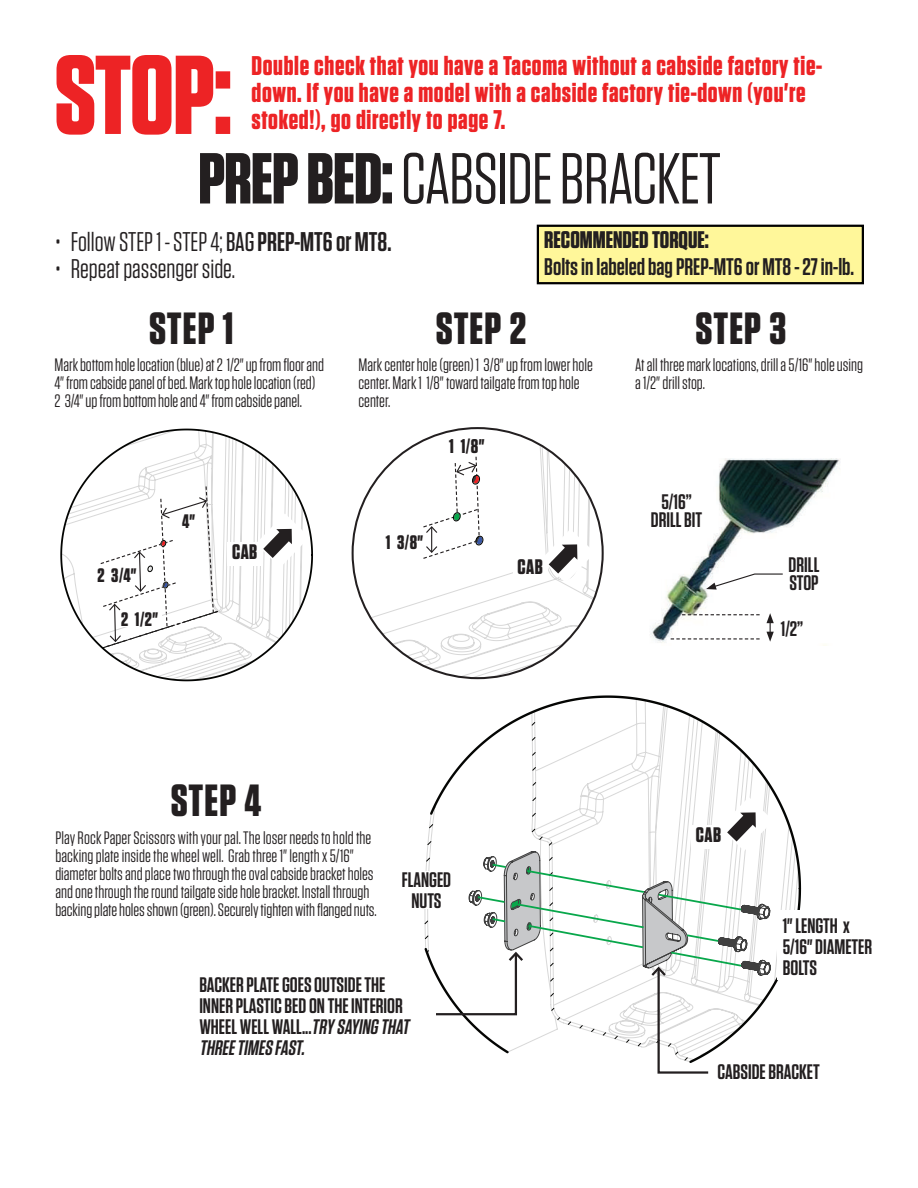
<style>
.page{position:relative;width:918px;height:1188px;background:#fff}
.page>*{position:absolute;margin:0;border:0;box-sizing:border-box;transform-origin:0 0}
.t1{font:700 111.9px "Tungsten";color:#ed2325}
.t2{font:72px "Tungsten";letter-spacing:-.015em;color:#231f20}
.t3{font:700 45px "Tungsten";letter-spacing:.025em;color:#231f20}
.t4{font:700 27px/27px "Tungsten";letter-spacing:.025em;color:#ed2325}
.t5{font:27px "Tungsten";color:#231f20}
.t6{font:600 24px "Tungsten";color:#231f20}
.t7{font:700 24px "Tungsten";color:#231f20}
.t8{font:600 21px/21px "Tungsten";color:#231f20}
.t9{font:700 21px "Tungsten";letter-spacing:.02em;color:#231f20}
.t10{font:700 19.8px "Tungsten";color:#231f20}
.t11{font:700 19.5px "Tungsten";color:#231f20}
.t12{font:18px/18px "Tungsten";color:#231f20}
.s1{font-weight:700}
.s2{font-weight:500}
.s3{font-weight:600}
.s4{font-style:italic}
</style>
<div class="page">
<svg style="left:424px;top:695px;width:378px;height:294px"></svg>
<img style="left:650px;top:458px;width:190px;height:185px">
<div style="left:638px;top:492px;width:77px;height:38px;background:#fff"></div>
<div style="left:782px;top:556px;width:44px;height:38px;background:#fff"></div>
<div style="left:754px;top:619px;width:77px;height:20px;background:#fff"></div>
<svg style="left:682px;top:614px;width:78px;height:1px"></svg>
<svg style="left:671px;top:638px;width:89px;height:1px"></svg>
<svg style="left:766px;top:613px;width:8px;height:29px"></svg>
<svg style="left:706px;top:573px;width:77px;height:17px"></svg>
<svg style="left:353px;top:428px;width:250px;height:250px"></svg>
<svg style="left:422px;top:456px;width:62px;height:104px"></svg>
<div style="left:446px;top:438px;width:42px;height:17px;background:#fff"></div>
<svg style="left:60px;top:428px;width:253px;height:254px"></svg>
<div style="left:88px;top:567px;width:58px;height:17px;background:#fff"></div>
<svg style="left:99px;top:485px;width:120px;height:164px"></svg>
<div style="left:181px;top:512px;width:15px;height:17px;background:#fff"></div>
<div style="left:228px;top:542px;width:34px;height:24px;background:#fff"></div>
<div style="left:513px;top:557px;width:34px;height:24px;background:#fff"></div>
<div style="left:390px;top:871px;width:73px;height:37px;background:#fff"></div>
<div style="left:778px;top:910px;width:96px;height:70px;background:#fff"></div>
<div style="left:537px;top:225px;width:327px;height:59px;background:#fff79a;border:2px solid #000"></div>
<svg style="left:256px;top:513px;width:54px;height:54px"></svg>
<svg style="left:434px;top:797px;width:339px;height:277px"></svg>
<svg style="left:541px;top:529px;width:54px;height:54px"></svg>
<h1 class="t1" style="left:54px;top:35px;width:180px">STOP:</h1>
<h3 class="t4" style="left:252px;top:52px;width:572px">Double check that you have a Tacoma without a cabside factory tie&shy;down. If you have a model with a cabside factory tie-down (you're</h3>
<h3 class="t4" style="left:252px;top:106px;width:255px">stoked!), go directly to page 7.</h3>
<h2 class="t2" style="left:198px;top:141px;width:524px"><span class="s1">PREP BED:</span> CABSIDE BRACKET</h2>
<h3 class="t5" style="left:55px;top:227px;width:338px">• Follow STEP 1 - STEP 4; <span class="s2">BAG</span> <span class="s3">PREP-MT6 or MT8.</span></h3>
<h3 class="t5" style="left:55px;top:254px;width:182px">• Repeat passenger side.</h3>
<h3 class="t7" style="left:544px;top:227px;width:166px">RECOMMENDED TORQUE:</h3>
<h3 class="t6" style="left:544px;top:254px;width:311px">Bolts in labeled bag PREP-MT6 or MT8 - 27 in-lb.</h3>
<h3 class="t3" style="left:149px;top:305px;width:86px">STEP 1</h3>
<p class="t12" style="left:55px;top:356px;width:271px">Mark bottom hole location (blue) at 2 1/2" up from floor and<br>4" from cabside panel of bed. Mark top hole location (red)<br>2 3/4" up from bottom hole and 4" from cabside panel.</p>
<p class="t11" style="left:97px;top:565px;width:41px">2 3/4"</p>
<p class="t11" style="left:121px;top:609px;width:39px">2 1/2"</p>
<p class="t11" style="left:182px;top:511px;width:14px">4"</p>
<p class="t9" style="left:232px;top:540px;width:27px">CAB</p>
<h3 class="t3" style="left:436px;top:305px;width:92px">STEP 2</h3>
<h3 class="t3" style="left:696px;top:305px;width:92px">STEP 3</h3>
<p class="t12" style="left:635px;top:356px;width:230px">At all three mark locations, drill a 5/16" hole using a 1/2" drill stop.</p>
<p class="t12" style="left:358px;top:356px;width:236px">Mark center hole (green) 1 3/8" up from lower hole center. Mark 1 1/8" toward tailgate from top hole center.</p>
<p class="t10" style="left:449px;top:436px;width:37px">1 1/8"</p>
<p class="t11" style="left:386px;top:531px;width:39px">1 3/8"</p>
<p class="t9" style="left:518px;top:556px;width:27px">CAB</p>
<p class="t8" style="left:651px;top:493px;width:53px;line-height:18px;text-align:center">5/16”<br>DRILL BIT</p>
<p class="t8" style="left:789px;top:557px;width:32px;line-height:18px">DRILL<br>STOP</p>
<p class="t8" style="left:781px;top:618px;width:24px">1/2”</p>
<h3 class="t3" style="left:171px;top:776px;width:92px">STEP 4</h3>
<p class="t12" style="left:55px;top:829px;width:323px">Play Rock Paper Scissors with your pal. The loser needs to hold the backing plate inside the wheel well. Grab three 1" length x 5/16" diameter bolts and place two through the oval cabside bracket holes and one through the round tailgate side hole bracket. Install through backing plate holes shown (green). Securely tighten with flanged nuts.</p>
<p class="t9" style="left:696px;top:824px;width:27px">CAB</p>
<p class="t8" style="left:402px;top:870px;width:51px;text-align:center">FLANGED<br>NUTS</p>
<p class="t8" style="left:199px;top:974px;width:215px">BACKER PLATE GOES OUTSIDE THE<br>INNER PLASTIC BED ON THE INTERIOR<br>WHEEL WELL WALL...<span class="s4">TRY SAYING THAT<br>THREETIMES FAST.</span></p>
<p class="t8" style="left:783px;top:916px;width:91px">1" LENGTH x<br>5/16" DIAMETER<br>BOLTS</p>
<p class="t8" style="left:717px;top:1062px;width:104px">CABSIDE BRACKET</p>
</div>
